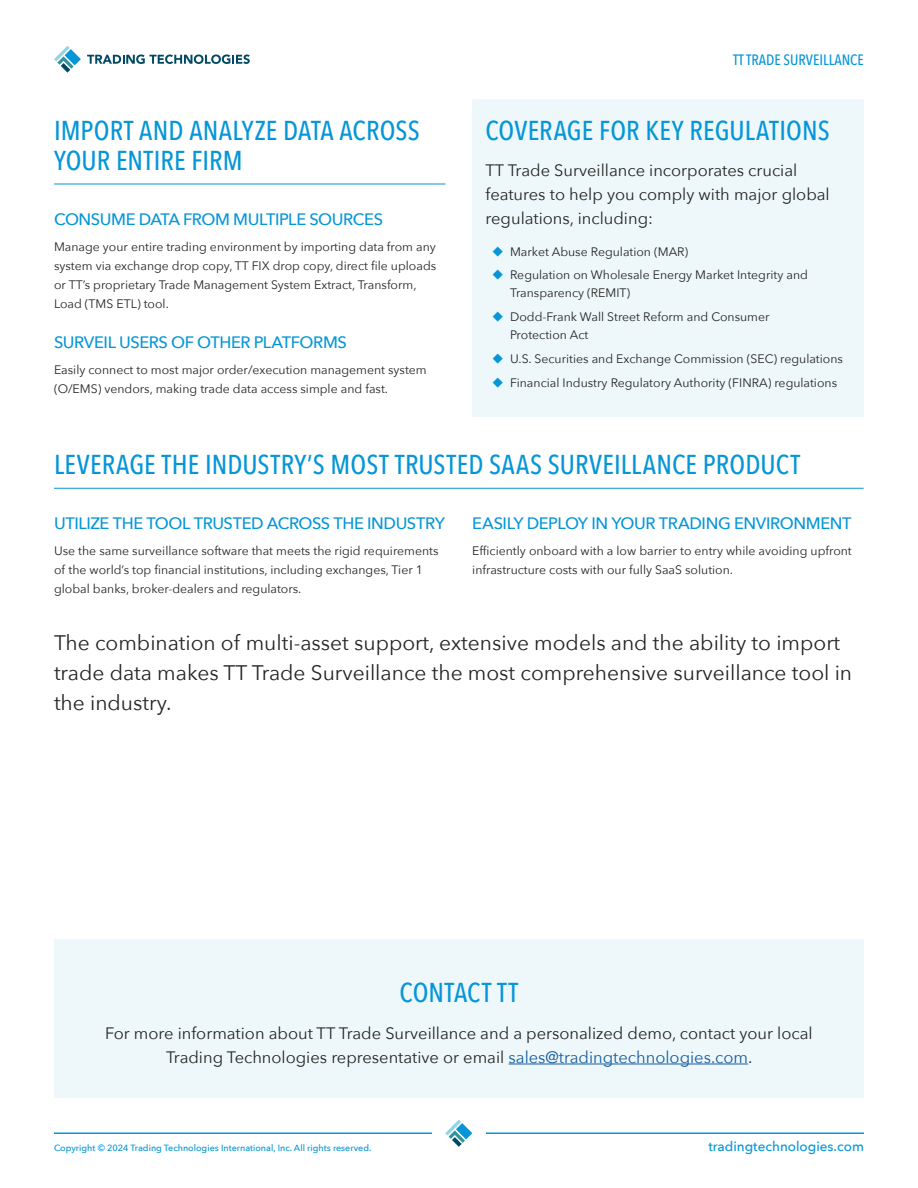
<style>
.page{position:relative;width:918px;height:1188px;background:#fff}
.page>*{position:absolute;margin:0;border:0;box-sizing:border-box;transform-origin:0 0}
.H2_-_rule{font:500 27.3px/30px "Avenir Next Condensed";letter-spacing:.005em;color:#0696d7}
.Paragraph_-_Standfirst__largest{font:21px/30px "Avenir Next";color:#252423}
.Paragraph_-_larger{font:16.5px/24px "Avenir Next";color:#252423}
.t1{font:500 16.5px "Avenir Next";letter-spacing:-.025em;color:#0696d7}
.t2{font:500 15px "Avenir Next Condensed";color:#0696d7}
.t3{font:500 13.5px "Avenir Next";color:#0696d7}
.Paragraph_-_standard__for_2_col{font:12.3px/19px "Avenir Next";color:#252423}
.t4{font:500 9px "Avenir Next";color:#0696d7}
.s1{color:#175d9e}
</style>
<div class="page">
<hr style="left:54px;top:1132px;width:810px;height:2px;background:#0696d7">
<svg style="left:87px;top:55px;width:163px;height:9px"></svg>
<svg style="left:54px;top:46px;width:27px;height:27px"></svg>
<div style="left:432px;top:1118px;width:54px;height:32px;background:#fff"></div>
<svg style="left:445px;top:1120px;width:27px;height:27px"></svg>
<hr style="left:54px;top:184px;width:391px;height:1px;background:#0696d7">
<div style="left:472px;top:99px;width:392px;height:318px;background:#eef8fb"></div>
<div style="left:54px;top:940px;width:810px;height:158px;background:#eef8fb"></div>
<hr style="left:509px;top:1064px;width:239px;height:1px;background:#175d9e">
<hr style="left:54px;top:488px;width:810px;height:1px;background:#0696d7">
<p class="H2_-_rule" style="left:54px;top:116px;width:367px">IMPORT AND ANALYZE DATA ACROSS<br>YOUR ENTIRE FIRM</p>
<h3 class="t1" style="left:54px;top:205px;width:331px">CONSUME DATA FROM MULTIPLE SOURCES</h3>
<p class="Paragraph_-_standard__for_2_col" style="left:54px;top:236px;width:384px">Manage your entire trading environment by importing data from any system via exchange drop copy, TT FIX drop copy, direct file uploads or TT’s proprietary Trade Management System Extract, Transform, Load (TMS ETL) tool.</p>
<h3 class="t1" style="left:54px;top:328px;width:294px">SURVEIL USERS OF OTHER PLATFORMS</h3>
<p class="Paragraph_-_standard__for_2_col" style="left:54px;top:360px;width:374px">Easily connect to most major order/execution management system (O/EMS) vendors, making trade data access simple and fast.</p>
<p class="t2" style="left:733px;top:50px;width:132px">TT TRADE SURVEILLANCE</p>
<h2 class="H2_-_rule" style="left:486px;top:116px;width:346px">COVERAGE FOR KEY REGULATIONS</h2>
<p class="Paragraph_-_larger" style="left:486px;top:158px;width:346px">TT Trade Surveillance incorporates crucial features to help you comply with major global regulations, including:</p>
<p class="Paragraph_-_standard__for_2_col" style="left:510px;top:241px;width:180px">Market Abuse Regulation (MAR)</p>
<p class="Paragraph_-_standard__for_2_col" style="left:510px;top:266px;width:299px;line-height:17.7px">Regulation on Wholesale Energy Market Integrity and<br>Transparency (REMIT)</p>
<p class="Paragraph_-_standard__for_2_col" style="left:510px;top:307px;width:261px;line-height:17.7px">Dodd-Frank Wall Street Reform and Consumer<br>Protection Act</p>
<p class="Paragraph_-_standard__for_2_col" style="left:510px;top:348px;width:334px">U.S. Securities and Exchange Commission (SEC) regulations</p>
<p class="Paragraph_-_standard__for_2_col" style="left:510px;top:372px;width:329px">Financial Industry Regulatory Authority (FINRA) regulations</p>
<p class="H2_-_rule" style="left:54px;top:450px;width:748px">LEVERAGE THE INDUSTRY’S MOST TRUSTED SAAS SURVEILLANCE PRODUCT</p>
<h3 class="t1" style="left:54px;top:509px;width:392px">UTILIZE THE TOOL TRUSTED ACROSS THE INDUSTRY</h3>
<p class="Paragraph_-_standard__for_2_col" style="left:54px;top:541px;width:386px">Use the same surveillance software that meets the rigid requirements of the world’s top financial institutions, including exchanges, Tier 1 global banks, broker-dealers and regulators.</p>
<h3 class="t1" style="left:472px;top:509px;width:381px">EASILY DEPLOY IN YOUR TRADING ENVIRONMENT</h3>
<p class="Paragraph_-_standard__for_2_col" style="left:472px;top:541px;width:381px">Efficiently onboard with a low barrier to entry while avoiding upfront infrastructure costs with our fully SaaS solution.</p>
<p class="Paragraph_-_Standfirst__largest" style="left:54px;top:627px;width:800px">The combination of multi-asset support, extensive models and the ability to import trade data makes TT Trade Surveillance the most comprehensive surveillance tool in the industry.</p>
<h2 class="H2_-_rule" style="left:400px;top:978px;width:120px">CONTACT TT</h2>
<p class="Paragraph_-_larger" style="left:105px;top:1020px;width:709px;text-align:center">For more information about TT Trade Surveillance and a personalized demo, contact your local<br>Trading Technologies representative or email <span class="s1">sales@tradingtechnologies.com</span>.</p>
<p class="t4" style="left:54px;top:1140px;width:319px">Copyright © 2024 Trading Technologies International, Inc. All rights reserved.</p>
<p class="t3" style="left:708px;top:1134px;width:157px">tradingtechnologies.com</p>
</div>
